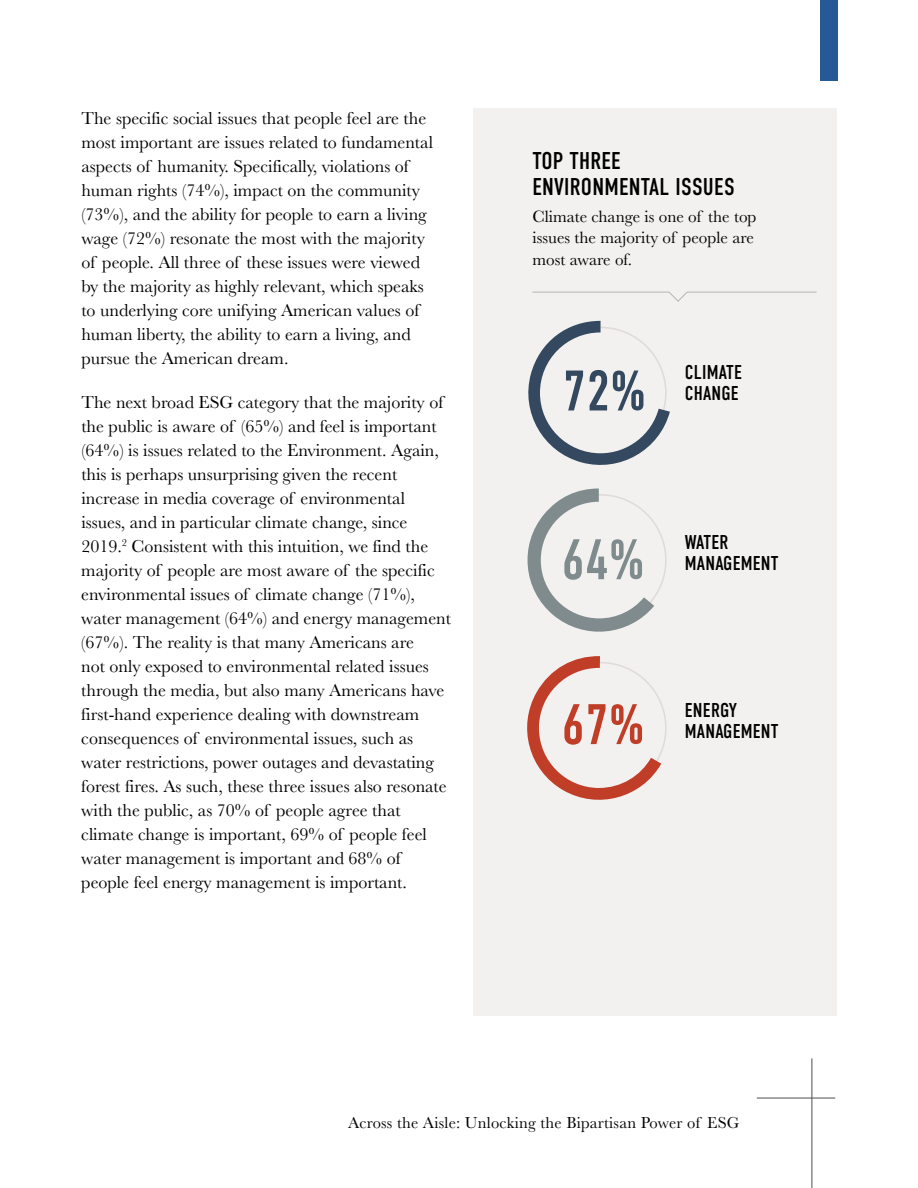
<style>
.page{position:relative;width:918px;height:1188px;background:#fff}
.page>*{position:absolute;margin:0;border:0;box-sizing:border-box;transform-origin:0 0}
.t1{font:57px "DIN Condensed";color:#34495f}
.t2{font:57px "DIN Condensed";color:#7f8b8d}
.t3{font:57px "DIN Condensed";color:#c03e27}
.t4{font:24.3px/25.7px "DIN Condensed";letter-spacing:.01em;color:#000}
.t5{font:19.95px/21.5px "DIN Condensed";letter-spacing:.01em;color:#000}
.t6{font:18px/24px "Baskerville";color:#000}
.t7{font:17.1px/21.5px "Baskerville";color:#000}
.t8{font:16.5px "Baskerville";letter-spacing:.015em;color:#000}
</style>
<div class="page">
<div style="left:820px;top:0;width:17px;height:81px;background:#275996"></div>
<div style="left:474px;top:108px;width:363px;height:907px;background:#f2f1ef"></div>
<svg style="left:532px;top:292px;width:285px;height:10px"></svg>
<svg style="left:528px;top:321px;width:142px;height:144px"></svg>
<svg style="left:527px;top:488px;width:127px;height:144px"></svg>
<svg style="left:527px;top:656px;width:134px;height:144px"></svg>
<hr style="left:812px;top:1058px;width:1px;height:130px;background:#4f4f51">
<hr style="left:757px;top:1098px;width:78px;height:1px;background:#4f4f51">
<p class="t6" style="left:81px;top:107px;width:353px">The specific social issues that people feel are the most important are issues related to fundamental aspects of humanity. Specifically, violations of human rights (74%), impact on the community (73%), and the ability for people to earn a living wage (72%) resonate the most with the majority of people. All three of these issues were viewed by the majority as highly relevant, which speaks to underlying core unifying American values of human liberty, the ability to earn a living, and pursue the American dream.</p>
<p class="t6" style="left:81px;top:391px;width:371px">The next broad ESG category that the majority of the public is aware of (65%) and feel is important (64%) is issues related to the Environment. Again, this is perhaps unsurprising given the recent increase in media coverage of environmental issues, and in particular climate change, since 2019.<sup>2</sup> Consistent with this intuition, we find the majority of people are most aware of the specific environmental issues of climate change (71%), water management (64%) and energy management (67%). The reality is that many Americans are<br>not only exposed to environmental related issues through the media, but also many Americans have first-hand experience dealing with downstream consequences of environmental issues, such as water restrictions, power outages and devastating forest fires. As such, these three issues also resonate with the public, as 70% of people agree that climate change is important, 69% of people feel water management is important and 68% of people feel energy management is important.</p>
<h2 class="t4" style="left:532px;top:148px;width:204px">TOP THREE<br>ENVIRONMENTAL ISSUES</h2>
<p class="t7" style="left:532px;top:206px;width:226px">Climate change is one of the top issues the majority of people are most aware of.</p>
<h1 class="t1" style="left:563px;top:359px;width:85px">72%</h1>
<p class="t5" style="left:685px;top:362px;width:59px">CLIMATE<br>CHANGE</p>
<h1 class="t2" style="left:561px;top:528px;width:85px">64%</h1>
<p class="t5" style="left:685px;top:532px;width:95px">WATER<br>MANAGEMENT</p>
<h1 class="t3" style="left:561px;top:693px;width:85px">67%</h1>
<p class="t5" style="left:685px;top:700px;width:95px">ENERGY<br>MANAGEMENT</p>
<p class="t8" style="left:348px;top:1112px;width:393px">Across the Aisle: Unlocking the Bipartisan Power of ESG</p>
</div>
